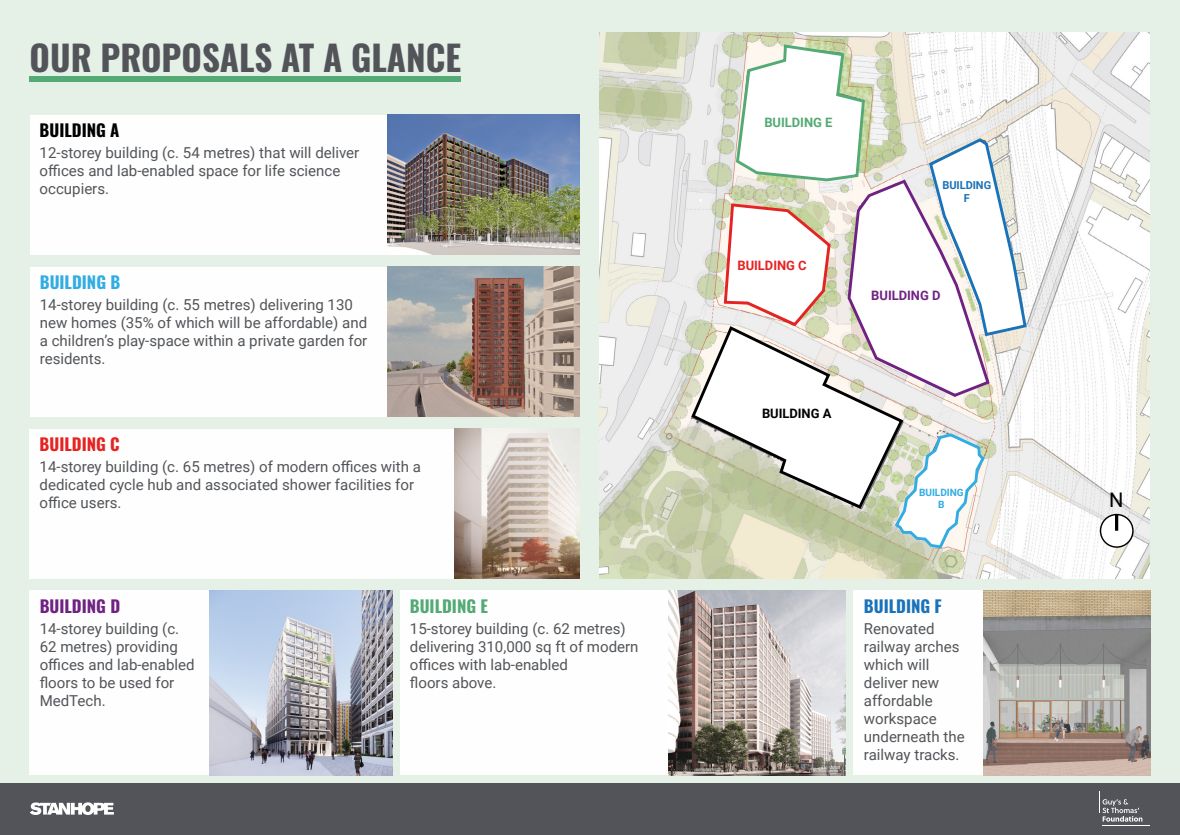
<style>
.page{position:relative;width:1180px;height:835px;background:#fff}
.page>*{position:absolute;margin:0;border:0;box-sizing:border-box;transform-origin:0 0}
.t1{font:700 35px "Oswald";color:#525459}
.t2{font:20.12px "Roboto";color:#000}
.t3{font:700 16.8px "Oswald";color:#000}
.t4{font:700 16.8px "Oswald";color:#31ade4}
.t5{font:700 16.8px "Oswald";color:#e52322}
.t6{font:700 16.8px "Oswald";color:#702283}
.t7{font:700 16.8px "Oswald";color:#53aa74}
.t8{font:700 16.8px "Oswald";color:#1a72b9}
.t9{font:15.05px/18.1px "Roboto";color:#525459}
.t10{font:700 12.95px "Roboto";color:#000}
.t11{font:700 12.95px "Roboto";color:#e52322}
.t12{font:700 12.95px "Roboto";color:#53aa74}
.t13{font:700 12.95px "Roboto";color:#702283}
.t14{font:700 10.99px/13.2px "Roboto";color:#1a72b9;text-align:center}
.t15{font:700 10.08px/12.1px "Roboto";color:#31ade4;text-align:center}
</style>
<div class="page">
<div style="left:0;top:782px;width:1180px;height:52px;background:#525459"></div>
<svg style="left:30px;top:802px;width:84px;height:12px"></svg>
<hr style="left:1102px;top:825px;width:48px;height:1px;background:#fff">
<svg style="left:1099px;top:791px;width:43px;height:30px"></svg>
<div style="left:0;top:0;width:1180px;height:782px;background:#e5f0e6"></div>
<div style="left:30px;top:76px;width:431px;height:6px;background:#53aa74"></div>
<div style="left:30px;top:115px;width:358px;height:140px;background:#fff"></div>
<div style="left:30px;top:266px;width:358px;height:150px;background:#fff"></div>
<img style="left:388px;top:266px;width:192px;height:150px">
<div style="left:30px;top:428px;width:424px;height:150px;background:#fff"></div>
<div style="left:30px;top:590px;width:180px;height:185px;background:#fff"></div>
<img style="left:210px;top:590px;width:182px;height:185px">
<div style="left:400px;top:590px;width:268px;height:185px;background:#fff"></div>
<img style="left:668px;top:590px;width:177px;height:185px">
<div style="left:854px;top:590px;width:130px;height:185px;background:#fff"></div>
<img style="left:984px;top:590px;width:166px;height:185px">
<img style="left:600px;top:32px;width:549px;height:546px">
<svg style="left:693px;top:43px;width:335px;height:507px"></svg>
<svg style="left:1100px;top:514px;width:33px;height:33px"></svg>
<div style="left:1099px;top:513px;width:34px;height:34px;border:1px solid #000;border-radius:50%"></div>
<hr style="left:1115px;top:514px;width:3px;height:16px;background:#000">
<img style="left:388px;top:115px;width:192px;height:140px">
<img style="left:454px;top:428px;width:126px;height:150px">
<h1 class="t1" style="left:30px;top:39px;width:433px">OUR PROPOSALS AT A GLANCE</h1>
<p class="t3" style="left:40px;top:121px;width:81px">BUILDING A</p>
<p class="t9" style="left:40px;top:143px;width:321px">12-storey building (c. 54 metres) that will deliver offices and lab-enabled space for life science occupiers.</p>
<p class="t4" style="left:40px;top:273px;width:82px">BUILDING B</p>
<p class="t9" style="left:40px;top:295px;width:329px">14-storey building (c. 55 metres) delivering 130 new homes (35% of which will be affordable) and a children’s play-space within a private garden for residents.</p>
<p class="t5" style="left:40px;top:435px;width:82px">BUILDING C</p>
<p class="t9" style="left:40px;top:456px;width:383px">14-storey building (c. 65 metres) of modern offices with a dedicated cycle hub and associated shower facilities for office users.</p>
<p class="t6" style="left:40px;top:596px;width:82px">BUILDING D</p>
<p class="t9" style="left:40px;top:618px;width:156px">14-storey building (c.<br>62 metres) providing offices and lab-enabled floors to be used for<br>MedTech.</p>
<p class="t7" style="left:410px;top:596px;width:80px">BUILDING E</p>
<p class="t9" style="left:410px;top:618px;width:230px">15-storey building (c. 62 metres) delivering 310,000 sq ft of modern offices with lab-enabled<br>floors above.</p>
<p class="t12" style="left:764px;top:113px;width:70px">BUILDING E</p>
<p class="t11" style="left:737px;top:256px;width:71px">BUILDING C</p>
<p class="t14" style="left:942px;top:178px;width:50px">BUILDING<br>F</p>
<p class="t13" style="left:871px;top:286px;width:71px">BUILDING D</p>
<p class="t10" style="left:762px;top:404px;width:71px">BUILDING A</p>
<p class="t15" style="left:919px;top:485px;width:46px">BUILDING<br>B</p>
<p class="t8" style="left:864px;top:596px;width:79px">BUILDING F</p>
<p class="t9" style="left:864px;top:618px;width:102px">Renovated railway arches which will deliver new affordable workspace underneath the railway tracks.</p>
<h2 class="t2" style="left:1109px;top:485px;width:16px">N</h2>
</div>
